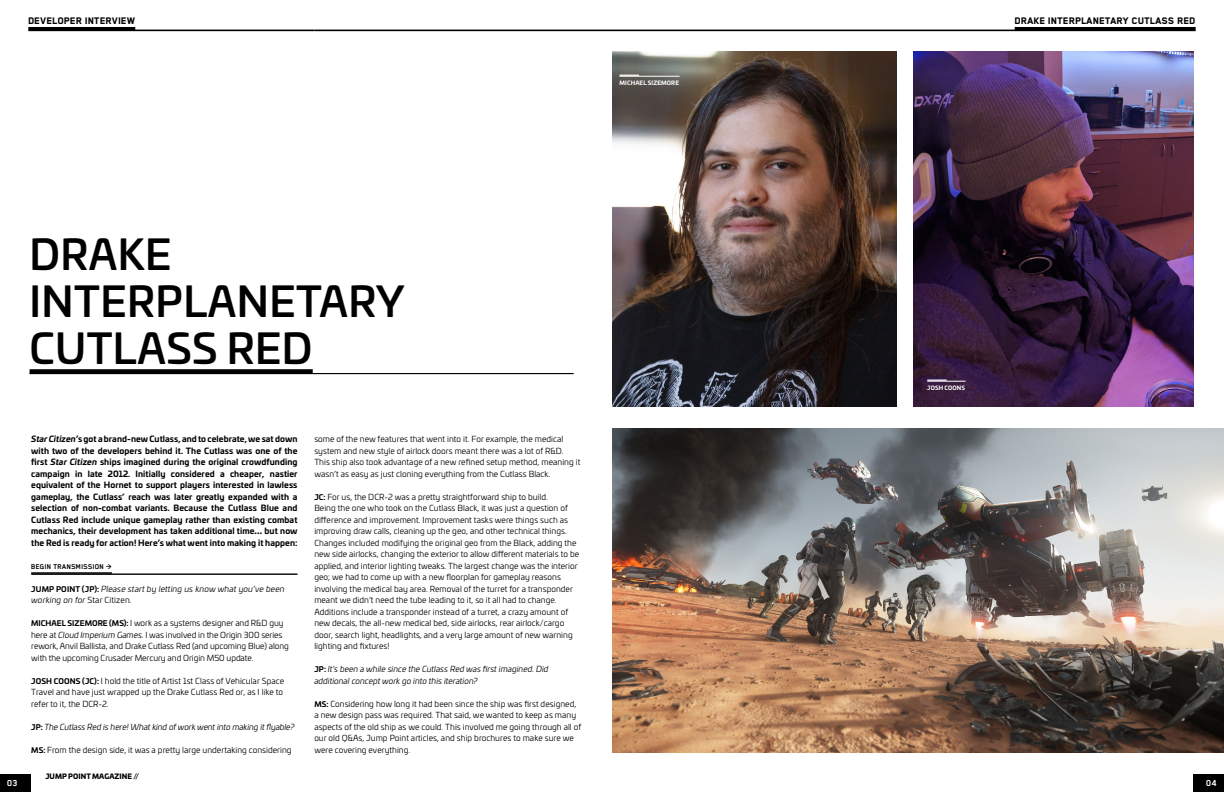
<style>
.page{position:relative;width:1224px;height:792px;background:#fff}
.page>*{position:absolute;margin:0;border:0;box-sizing:border-box;transform-origin:0 0}
.t1{font:500 41.3px/47px "Univia Pro";letter-spacing:.01em;color:#000}
.t2{font:800 11px "Blender Pro";letter-spacing:.01em;color:#000}
.t3{font:700 10px "Blender Pro";color:#fff}
.t4{font:8.2px/11.5px "Univia Pro";letter-spacing:.005em;color:#000}
.t5{font:700 8.2px/11.5px "Univia Pro";letter-spacing:.01em;color:#000;text-align:justify}
.t6{font:italic 8.2px/11.5px "Univia Pro";letter-spacing:.005em;color:#000}
.t7{font:700 8px "Blender Pro";letter-spacing:.01em;color:#000}
.t8{font:900 7px "Univia Pro";letter-spacing:.01em;color:#000}
.t9{font:700 5.7px "Univia Pro";letter-spacing:.02em;color:#fff}
.s1{font-style:italic}
.s2{font-size:10px}
.s3{font-weight:700;font-style:normal;font-size:7.5px}
.s4{font-style:normal}
.s5{font-weight:700;font-size:7.5px}
</style>
<div class="page">
<img style="left:612px;top:428px;width:612px;height:325px">
<hr style="left:31px;top:573px;width:266px;height:2px;background:#000">
<hr style="left:31px;top:572px;width:81px;height:2px;background:#000">
<hr style="left:29px;top:373px;width:545px;height:1px;background:#000">
<svg style="left:30px;top:369px;width:283px;height:4px"></svg>
<img style="left:612px;top:51px;width:285px;height:356px">
<img style="left:914px;top:51px;width:280px;height:356px">
<hr style="left:620px;top:76px;width:60px;height:1px;background:#fff">
<svg style="left:620px;top:75px;width:19px;height:1px"></svg>
<hr style="left:927px;top:381px;width:39px;height:1px;background:#fff">
<svg style="left:927px;top:380px;width:20px;height:1px"></svg>
<hr style="left:28px;top:30px;width:286px;height:1px;background:#000">
<hr style="left:28px;top:27px;width:107px;height:3px;background:#000">
<hr style="left:314px;top:30px;width:882px;height:1px;background:#000">
<hr style="left:1015px;top:27px;width:181px;height:3px;background:#000">
<div style="left:0;top:774px;width:31px;height:18px;background:#000"></div>
<div style="left:1193px;top:774px;width:31px;height:18px;background:#000"></div>
<h2 class="t2" style="left:28px;top:15px;width:108px">DEVELOPER INTERVIEW</h2>
<h2 class="t2" style="left:1015px;top:15px;width:182px">DRAKE INTERPLANETARY CUTLASS RED</h2>
<p class="t9" style="left:620px;top:79px;width:61px">MICHAEL SIZEMORE</p>
<h1 class="t1" style="left:30px;top:229px;width:376px">DRAKE<br>INTERPLANETARY<br>CUTLASS RED</h1>
<p class="t5" style="left:31px;top:433px;width:268px"><span class="s1">Star Citizen</span>’s got a brand-new Cutlass, and to celebrate, we sat down with two of the developers behind it. The Cutlass was one of the first <span class="s1">Star Citizen</span> ships imagined during the original crowdfunding campaign in late 2012. Initially considered a cheaper, nastier equivalent of the Hornet to support players interested in lawless gameplay, the Cutlass’ reach was later greatly expanded with a selection of non-combat variants. Because the Cutlass Blue and Cutlass Red include unique gameplay rather than existing combat mechanics, their development has taken additional time<span class="s2">...</span> but now the Red is ready for action! Here’s what went into making it happen:</p>
<p class="t7" style="left:31px;top:562px;width:82px">BEGIN TRANSMISSION &gt;</p>
<p class="t6" style="left:31px;top:582px;width:255px"><span class="s3">JUMP POINT (JP):</span> Please start by letting us know what you’ve been working on for <span class="s4">Star Citizen</span>.</p>
<p class="t4" style="left:31px;top:617px;width:259px"><span class="s5">MICHAEL SIZEMORE (MS):</span> I work as a systems designer and R&amp;D guy here at <span class="s1">Cloud Imperium Games</span>. I was involved in the Origin 300 series rework, Anvil Ballista, and Drake Cutlass Red (and upcoming Blue) along with the upcoming Crusader Mercury and Origin M50 update.</p>
<p class="t4" style="left:31px;top:674px;width:254px;text-align:justify"><span class="s5">JOSH COONS (JC):</span> I hold the title of Artist 1st Class of Vehicular Space Travel and have just wrapped up the Drake Cutlass Red or, as I like to refer to it, the DCR-2.</p>
<p class="t6" style="left:31px;top:720px;width:265px"><span class="s3">JP:</span> The Cutlass Red is here! What kind of work went into making it flyable?</p>
<p class="t4" style="left:31px;top:743px;width:262px"><span class="s5">MS:</span> From the design side, it was a pretty large undertaking considering</p>
<p class="t4" style="left:314px;top:433px;width:268px">some of the new features that went into it. For example, the medical system and new style of airlock doors meant there was a lot of R&amp;D.<br>This ship also took advantage of a new refined setup method, meaning it wasn’t as easy as just cloning everything from the Cutlass Black.</p>
<p class="t4" style="left:314px;top:490px;width:266px"><span class="s5">JC:</span> For us, the DCR-2 was a pretty straightforward ship to build.<br>Being the one who took on the Cutlass Black, it was just a question of difference and improvement. Improvement tasks were things such as improving draw calls, cleaning up the geo, and other technical things.<br>Changes included modifying the original geo from the Black, adding the new side airlocks, changing the exterior to allow different materials to be applied, and interior lighting tweaks. The largest change was the interior geo; we had to come up with a new floorplan for gameplay reasons involving the medical bay area. Removal of the turret for a transponder meant we didn’t need the tube leading to it, so it all had to change.<br>Additions include a transponder instead of a turret, a crazy amount of new decals, the all-new medical bed, side airlocks, rear airlock/cargo door, search light, headlights, and a very large amount of new warning lighting and fixtures!</p>
<p class="t6" style="left:314px;top:663px;width:236px"><span class="s3">JP:</span> It’s been a while since the Cutlass Red was first imagined. Did additional concept work go into this iteration?</p>
<p class="t4" style="left:314px;top:697px;width:268px"><span class="s5">MS:</span> Considering how long it had been since the ship was first designed, a new design pass was required. That said, we wanted to keep as many aspects of the old ship as we could. This involved me going through all of our old Q&amp;As, Jump Point articles, and ship brochures to make sure we were covering everything.</p>
<p class="t9" style="left:927px;top:384px;width:39px">JOSH COONS</p>
<p class="t8" style="left:45px;top:771px;width:95px">JUMP POINT MAGAZINE //</p>
<p class="t3" style="left:7px;top:778px;width:12px">03</p>
<p class="t3" style="left:1206px;top:777px;width:12px">04</p>
</div>
